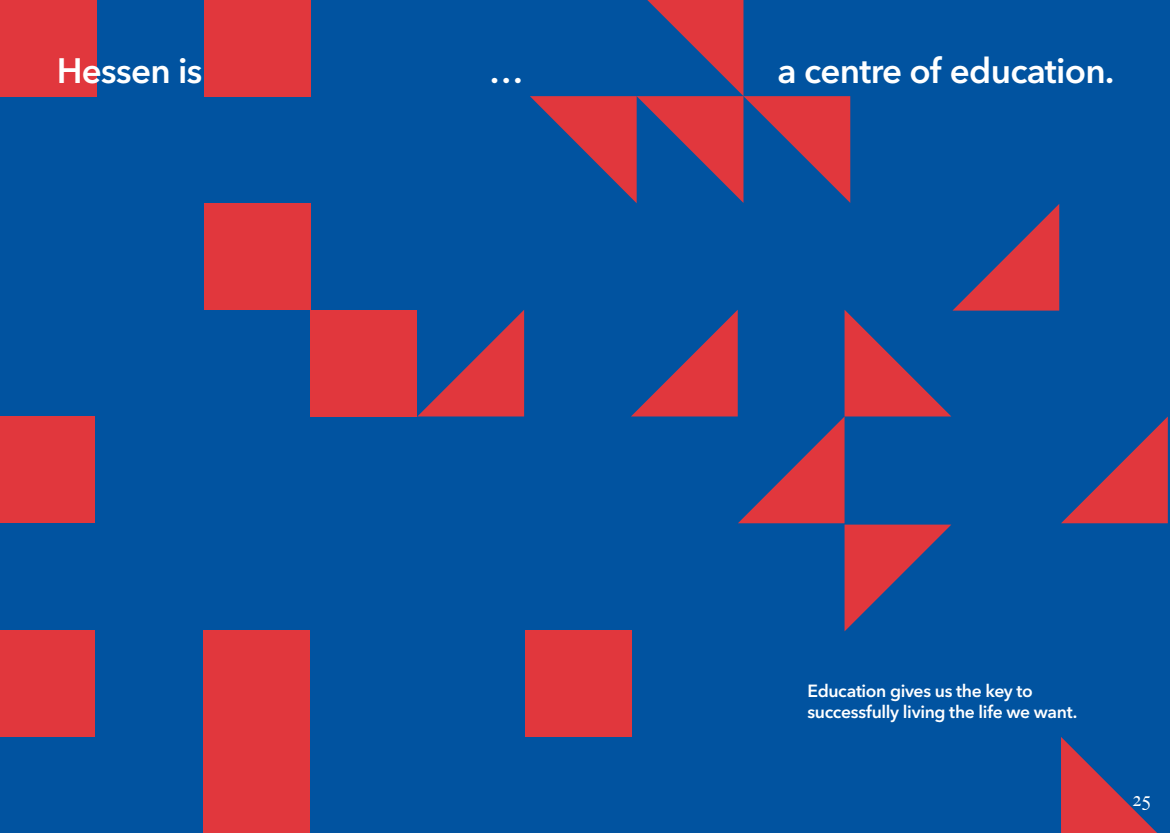
<style>
.page{position:relative;width:1170px;height:833px;background:#fff}
.page>*{position:absolute;margin:0;border:0;box-sizing:border-box;transform-origin:0 0}
.t1{font:600 35px "Avenir Next LT Pro";letter-spacing:-.02em;color:#fff}
.t2{font:20px "Times New Roman";color:#fff}
.t3{font:600 17.5px/21.2px "Avenir Next LT Pro";letter-spacing:-.02em;color:#fff}
</style>
<div class="page">
<div style="left:0;top:0;width:1169px;height:833px;background:#0153a0"></div>
<div style="left:203px;top:630px;width:107px;height:107px;background:#e1373d"></div>
<div style="left:525px;top:630px;width:107px;height:107px;background:#e1373d"></div>
<div style="left:203px;top:737px;width:107px;height:96px;background:#e1373d"></div>
<div style="left:310px;top:310px;width:107px;height:106px;background:#e1373d"></div>
<div style="left:204px;top:203px;width:106px;height:107px;background:#e1373d"></div>
<div style="left:204px;top:0;width:106px;height:96px;background:#e1373d"></div>
<div style="left:0;top:0;width:97px;height:96px;background:#e1373d"></div>
<svg style="left:418px;top:310px;width:106px;height:106px"></svg>
<div style="left:0;top:630px;width:95px;height:107px;background:#e1373d"></div>
<div style="left:0;top:416px;width:95px;height:107px;background:#e1373d"></div>
<svg style="left:1061px;top:737px;width:95px;height:96px"></svg>
<svg style="left:530px;top:0;width:637px;height:631px"></svg>
<p class="t1" style="left:57px;top:50px;width:147px">Hessen is</p>
<p class="t1" style="left:489px;top:50px;width:36px">…</p>
<p class="t1" style="left:777px;top:50px;width:338px">a centre of education.</p>
<p class="t3" style="left:807px;top:679px;width:271px">Education gives us the key to successfully living the life we want.</p>
<p class="t2" style="left:1132px;top:785px;width:20px">25</p>
</div>
